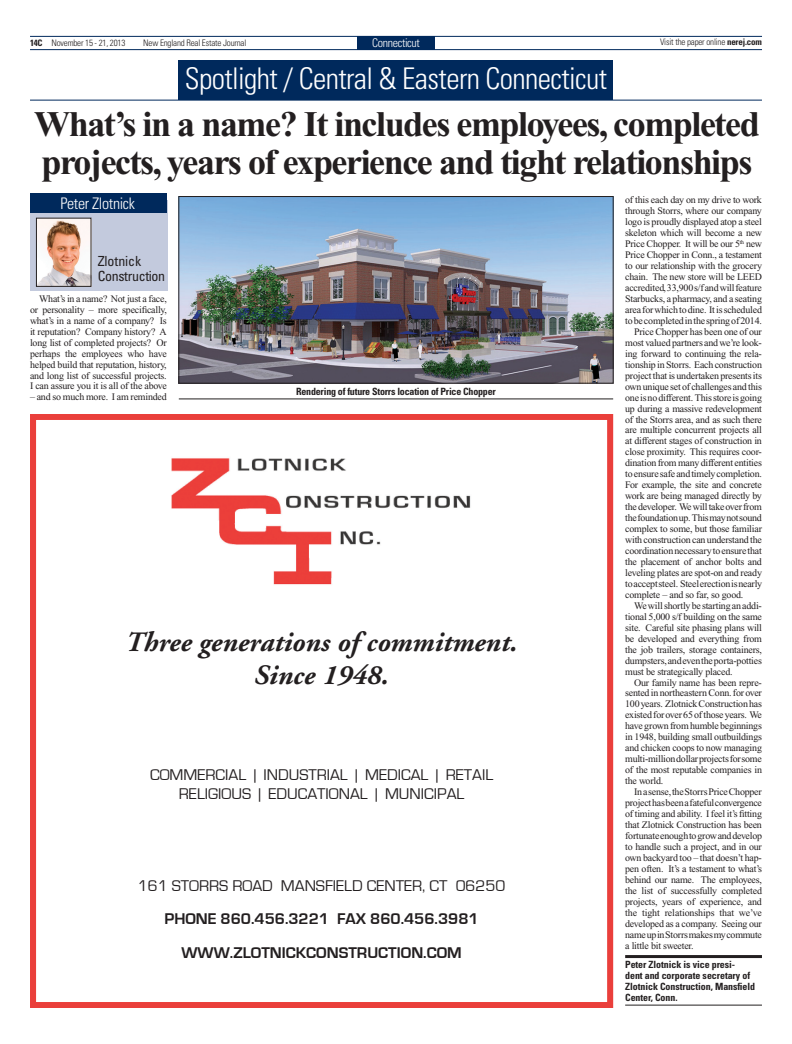
<style>
.page{position:relative;width:792px;height:1044px;background:#fff}
.page>*{position:absolute;margin:0;border:0;box-sizing:border-box;transform-origin:0 0}
.t1{font:700 36px/38px "Times New Roman";letter-spacing:-.04em;color:#231f20}
.t2{font:300 condensed 29.9px "Univers";letter-spacing:-.02em;color:#fff}
.t3{font:italic 700 28px/33.6px "Adobe Garamond";color:#231f20;text-align:center}
.t4{font:16px/19.2px "Eurostile";color:#231f20;text-align:center}
.t5{font:700 16px/33.6px "Eurostile";color:#231f20;text-align:center}
.t6{font:300 condensed 15.9px "Univers";letter-spacing:-.02em;color:#fff}
.t7{font:condensed 13.9px/14.9px "Univers";letter-spacing:-.025em;color:#231f20}
.t8{font:300 condensed 12px "Univers";letter-spacing:-.03em;color:#fff}
.t9{font:10px/11px "Times New Roman";letter-spacing:-.02em;color:#231f20;text-align:justify}
.t10{font:700 condensed 10px/11px "Univers";letter-spacing:-.005em;color:#231f20}
.t11{font:300 condensed 9px "Univers";letter-spacing:-.02em;color:#231f20}
.s1{font-weight:700}
</style>
<div class="page">
<hr style="left:30px;top:36px;width:732px;height:1px;background:#00295c">
<hr style="left:30px;top:49px;width:732px;height:1px;background:#00295c">
<div style="left:357px;top:37px;width:78px;height:13px;background:#00295c"></div>
<div style="left:179px;top:60px;width:434px;height:40px;background:#00295c"></div>
<hr style="left:30px;top:100px;width:732px;height:1px;background:#00295c">
<div style="left:30px;top:414px;width:583px;height:594px;border:6px solid #ea3f3b"></div>
<img style="left:171px;top:458px;width:300px;height:127px">
<div style="left:30px;top:200px;width:137px;height:90px;background:#c3cadd"></div>
<div style="left:30px;top:194px;width:137px;height:19px;background:#00295c"></div>
<img style="left:38px;top:220px;width:52px;height:65px">
<div style="left:36px;top:218px;width:56px;height:69px;border:1px solid #231f20"></div>
<hr style="left:625px;top:955px;width:137px;height:3px;background:#231f20">
<hr style="left:625px;top:1005px;width:137px;height:1px;background:#231f20">
<img style="left:180px;top:198px;width:432px;height:184px">
<div style="left:178px;top:196px;width:436px;height:188px;border:1px solid #231f20"></div>
<hr style="left:179px;top:398px;width:434px;height:1px;background:#231f20">
<p class="t11" style="left:30px;top:37px;width:97px"><span class="s1">14C</span> November 15 - 21, 2013</p>
<p class="t11" style="left:143px;top:37px;width:105px">New England Real Estate Journal</p>
<p class="t8" style="left:372px;top:36px;width:49px">Connecticut</p>
<p class="t11" style="left:660px;top:37px;width:103px">Visit the paper online <span class="s1">nerej.com</span></p>
<h2 class="t2" style="left:185px;top:61px;width:424px">Spotlight / Central &amp; Eastern Connecticut</h2>
<h1 class="t1" style="left:34px;top:105px;width:727px">What’s in a name? It includes employees, completed projects, years of experience and tight relationships</h1>
<h3 class="t6" style="left:60px;top:194px;width:76px">Peter Zlotnick</h3>
<h3 class="t7" style="left:98px;top:253px;width:69px">Zlotnick<br>Construction</h3>
<p class="t9" style="left:30px;top:293px;width:138px;text-indent:9px">What’s in a name? Not just a face, or personality – more specifically, what’s in a name of a company? Is it reputation? Company history? A long list of completed projects? Or perhaps the employees who have helped build that reputation, history, and long list of successful projects.<br>I can assure you it is all of the above</p>
<p class="t9" style="left:30px;top:392px;width:138px">– and so much more. I am reminded</p>
<p class="t10" style="left:296px;top:386px;width:201px">Rendering of future Storrs location of Price Chopper</p>
<h3 class="t3" style="left:126px;top:626px;width:393px">Three generations of commitment.<br>Since 1948.</h3>
<h3 class="t4" style="left:150px;top:766px;width:345px">COMMERCIAL | INDUSTRIAL | MEDICAL | RETAIL<br>RELIGIOUS | EDUCATIONAL | MUNICIPAL</h3>
<h3 class="t4" style="left:138px;top:876px;width:369px">161 STORRS ROAD MANSfIELD CENTER, CT 06250</h3>
<h3 class="t5" style="left:164px;top:902px;width:316px">PHONE 860.456.3221 FAX 860.456.3981<br>WWW.ZLOTNICKCONSTRUCTION.COM</h3>
<p class="t9" style="left:625px;top:195px;width:138px">of this each day on my drive to work</p>
<p class="t9" style="left:625px;top:205px;width:138px">through Storrs, where our company</p>
<p class="t9" style="left:625px;top:216px;width:138px">logo is proudly displayed atop a steel</p>
<p class="t9" style="left:625px;top:227px;width:138px">skeleton which will become a new</p>
<p class="t9" style="left:625px;top:238px;width:138px">Price Chopper. It will be our 5<sup>th</sup> new</p>
<p class="t9" style="left:625px;top:249px;width:138px">Price Chopper in Conn., a testament</p>
<p class="t9" style="left:625px;top:260px;width:138px">to our relationship with the grocery</p>
<p class="t9" style="left:625px;top:271px;width:138px">chain. The new store will be LEED</p>
<p class="t9" style="left:625px;top:282px;width:138px">accredited, 33,900 s/f and will feature</p>
<p class="t9" style="left:625px;top:293px;width:138px">Starbucks, a pharmacy, and a seating</p>
<p class="t9" style="left:625px;top:304px;width:138px">area for which to dine. It is scheduled</p>
<p class="t9" style="left:625px;top:315px;width:138px">to be completed in the spring of 2014.</p>
<p class="t9" style="left:634px;top:326px;width:129px">Price Chopper has been one of our</p>
<p class="t9" style="left:625px;top:337px;width:138px">most valued partners and we’re look-</p>
<p class="t9" style="left:625px;top:348px;width:138px">ing forward to continuing the rela-</p>
<p class="t9" style="left:625px;top:359px;width:138px">tionship in Storrs. Each construction</p>
<p class="t9" style="left:625px;top:370px;width:138px">project that is undertaken presents its</p>
<p class="t9" style="left:625px;top:381px;width:138px">own unique set of challenges and this</p>
<p class="t9" style="left:625px;top:392px;width:138px">one is no different. This store is going</p>
<p class="t9" style="left:625px;top:403px;width:138px">up during a massive redevelopment</p>
<p class="t9" style="left:625px;top:414px;width:138px">of the Storrs area, and as such there</p>
<p class="t9" style="left:625px;top:425px;width:138px">are multiple concurrent projects all</p>
<p class="t9" style="left:625px;top:436px;width:138px">at different stages of construction in</p>
<p class="t9" style="left:625px;top:447px;width:138px">close proximity. This requires coor-</p>
<p class="t9" style="left:625px;top:458px;width:138px">dination from many different entities</p>
<p class="t9" style="left:625px;top:468px;width:138px">to ensure safe and timely completion.</p>
<p class="t9" style="left:625px;top:479px;width:138px">For example, the site and concrete</p>
<p class="t9" style="left:625px;top:490px;width:138px">work are being managed directly by</p>
<p class="t9" style="left:625px;top:501px;width:138px">the developer. We will take over from</p>
<p class="t9" style="left:625px;top:512px;width:138px">the foundation up. This may not sound</p>
<p class="t9" style="left:625px;top:523px;width:138px">complex to some, but those familiar</p>
<p class="t9" style="left:625px;top:534px;width:138px">with construction can understand the</p>
<p class="t9" style="left:625px;top:545px;width:138px">coordination necessary to ensure that</p>
<p class="t9" style="left:625px;top:556px;width:138px">the placement of anchor bolts and</p>
<p class="t9" style="left:625px;top:567px;width:138px">leveling plates are spot-on and ready</p>
<p class="t9" style="left:625px;top:578px;width:138px">to accept steel. Steel erection is nearly</p>
<p class="t9" style="left:625px;top:589px;width:120px">complete – and so far, so good.</p>
<p class="t9" style="left:634px;top:600px;width:129px">We will shortly be starting an addi-</p>
<p class="t9" style="left:625px;top:611px;width:138px">tional 5,000 s/f building on the same</p>
<p class="t9" style="left:625px;top:622px;width:138px">site. Careful site phasing plans will</p>
<p class="t9" style="left:625px;top:633px;width:138px">be developed and everything from</p>
<p class="t9" style="left:625px;top:644px;width:138px">the job trailers, storage containers,</p>
<p class="t9" style="left:625px;top:655px;width:138px">dumpsters, and even the porta-potties</p>
<p class="t9" style="left:625px;top:666px;width:109px">must be strategically placed.</p>
<p class="t9" style="left:634px;top:677px;width:129px">Our family name has been repre-</p>
<p class="t9" style="left:625px;top:688px;width:138px">sented in northeastern Conn. for over</p>
<p class="t9" style="left:625px;top:699px;width:138px">100 years. Zlotnick Construction has</p>
<p class="t9" style="left:625px;top:710px;width:138px">existed for over 65 of those years. We</p>
<p class="t9" style="left:625px;top:721px;width:138px">have grown from humble beginnings</p>
<p class="t9" style="left:625px;top:732px;width:138px">in 1948, building small outbuildings</p>
<p class="t9" style="left:625px;top:742px;width:138px">and chicken coops to now managing</p>
<p class="t9" style="left:625px;top:753px;width:138px">multi-million dollar projects for some</p>
<p class="t9" style="left:625px;top:764px;width:138px">of the most reputable companies in</p>
<p class="t9" style="left:625px;top:775px;width:40px">the world.</p>
<p class="t9" style="left:634px;top:786px;width:129px">In a sense, the Storrs Price Chopper</p>
<p class="t9" style="left:625px;top:797px;width:138px">project has been a fateful convergence</p>
<p class="t9" style="left:625px;top:808px;width:138px">of timing and ability. I feel it’s fitting</p>
<p class="t9" style="left:625px;top:819px;width:138px">that Zlotnick Construction has been</p>
<p class="t9" style="left:625px;top:830px;width:138px">fortunate enough to grow and develop</p>
<p class="t9" style="left:625px;top:841px;width:138px">to handle such a project, and in our</p>
<p class="t9" style="left:625px;top:852px;width:138px">own backyard too – that doesn’t hap-</p>
<p class="t9" style="left:625px;top:863px;width:138px">pen often. It’s a testament to what’s</p>
<p class="t9" style="left:625px;top:874px;width:138px">behind our name. The employees,</p>
<p class="t9" style="left:625px;top:885px;width:138px">the list of successfully completed</p>
<p class="t9" style="left:625px;top:896px;width:138px">projects, years of experience, and</p>
<p class="t9" style="left:625px;top:907px;width:138px">the tight relationships that we’ve</p>
<p class="t9" style="left:625px;top:918px;width:138px">developed as a company. Seeing our</p>
<p class="t9" style="left:625px;top:929px;width:138px">name up in Storrs makes my commute</p>
<p class="t9" style="left:625px;top:940px;width:70px">a little bit sweeter.</p>
<p class="t10" style="left:625px;top:959px;width:131px">Peter Zlotnick is vice presi&shy;dent and corporate secretary of<br>Zlotnick Construction, Mansfield<br>Center, Conn.</p>
</div>
